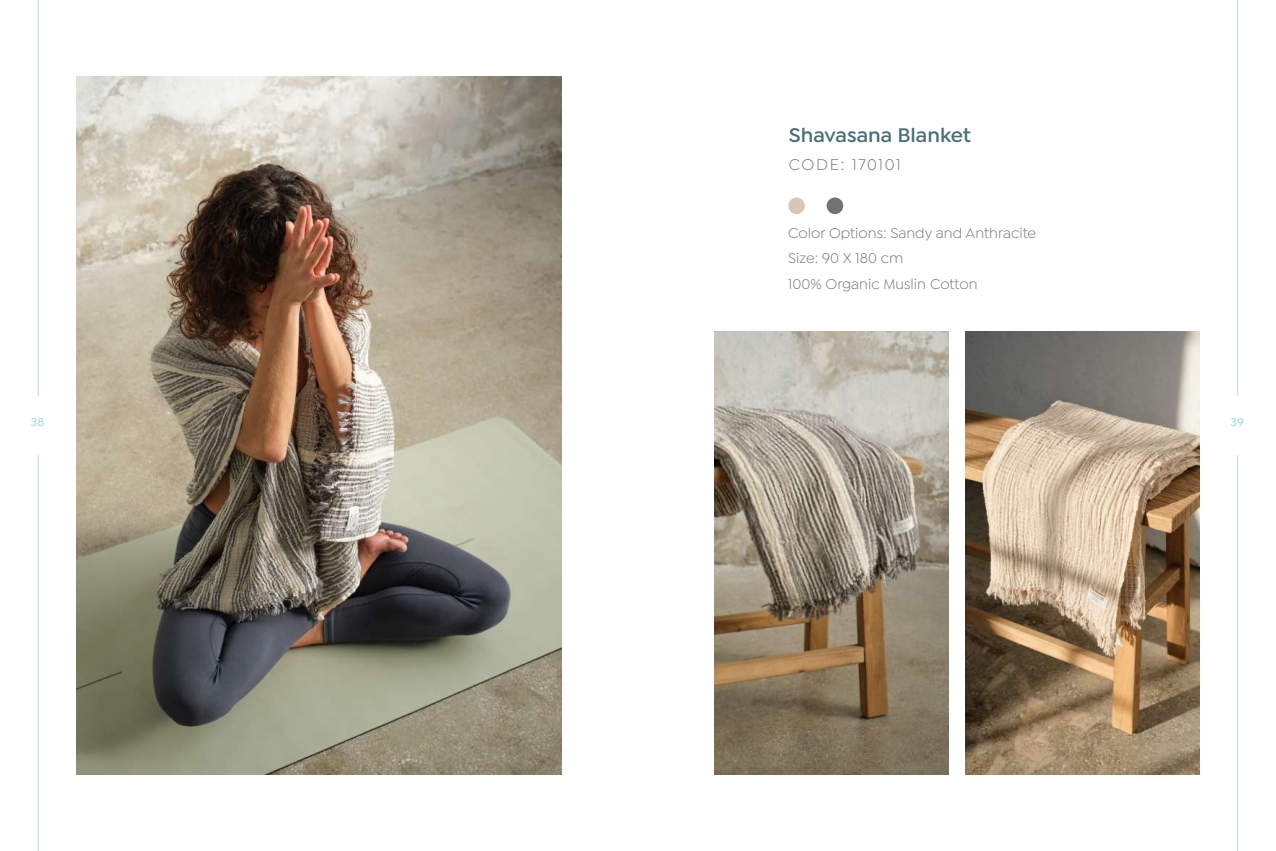
<style>
.page{position:relative;width:1276px;height:851px;background:#fff}
.page>*{position:absolute;margin:0;border:0;box-sizing:border-box;transform-origin:0 0}
.t1{font:600 21px "Isidora Sans";color:#4a6e78}
.t2{font:16.5px "Isidora Sans";letter-spacing:.095em;color:#777877}
.t3{font:15px/25.5px "Isidora Sans";color:#777877}
.t4{font:600 12px "Isidora Sans";color:#aedee3}
</style>
<div class="page">
<hr style="left:38px;top:0;width:1px;height:395px;background:#b1dfe3">
<hr style="left:38px;top:455px;width:1px;height:395px;background:#b1dfe3">
<hr style="left:1237px;top:0;width:1px;height:395px;background:#b1dfe3">
<hr style="left:1237px;top:455px;width:1px;height:395px;background:#b1dfe3">
<img style="left:77px;top:76px;width:484px;height:698px">
<div style="left:826px;top:197px;width:17px;height:17px;background:#73726f;border-radius:50%"></div>
<div style="left:788px;top:197px;width:17px;height:17px;background:#d8c6b8;border-radius:50%"></div>
<img style="left:965px;top:332px;width:234px;height:442px">
<img style="left:714px;top:332px;width:234px;height:442px">
<h1 class="t1" style="left:788px;top:123px;width:184px">Shavasana Blanket</h1>
<p class="t2" style="left:788px;top:155px;width:114px">CODE: 170101</p>
<p class="t3" style="left:788px;top:220px;width:249px">Color Options: Sandy and Anthracite<br>Size: 90 X 180 cm<br>100% Organic Muslin Cotton</p>
<p class="t4" style="left:31px;top:414px;width:15px">38</p>
<p class="t4" style="left:1230px;top:414px;width:15px">39</p>
</div>
